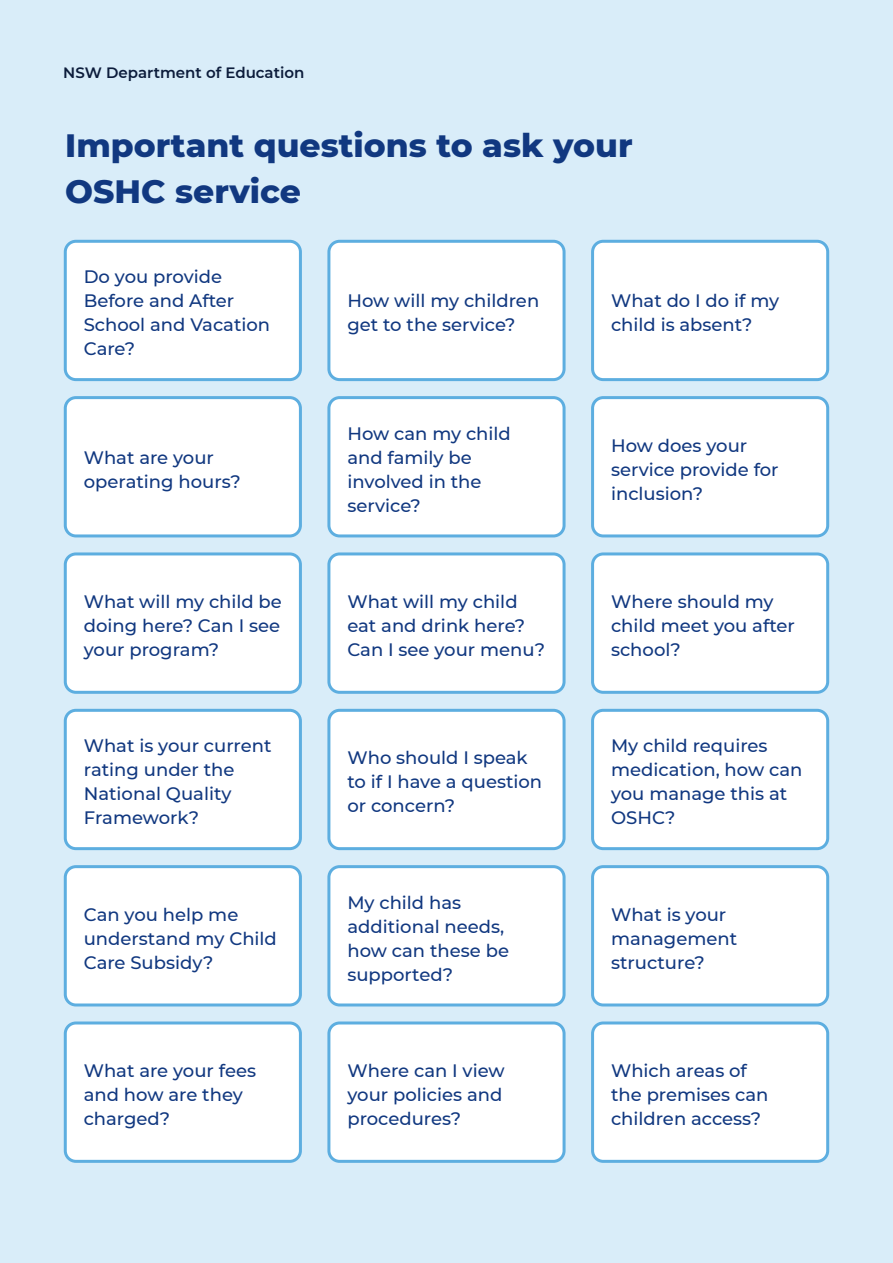
<style>
.page{position:relative;width:893px;height:1263px;background:#d9edf9}
.page>*{position:absolute;margin:0;border:0;box-sizing:border-box;transform-origin:0 0}
.SSG2022_-_Heading_1{font:800 33px/46.8px "Montserrat";color:#113880}
.SSG2022_-_Callout{font:500 18px/24px "Montserrat";color:#113880}
.t1{font:600 15px "Montserrat";color:#0c1c3b}
</style>
<div class="page">
<div style="left:65px;top:241px;width:235px;height:139px;background:#fff;border-radius:11px"></div>
<div style="left:64px;top:240px;width:238px;height:141px;border:3px solid #5daee0;border-radius:11px"></div>
<div style="left:65px;top:554px;width:235px;height:138px;background:#fff;border-radius:11px"></div>
<div style="left:64px;top:552px;width:238px;height:142px;border:3px solid #5daee0;border-radius:11px"></div>
<div style="left:65px;top:867px;width:235px;height:138px;background:#fff;border-radius:11px"></div>
<div style="left:64px;top:865px;width:238px;height:141px;border:3px solid #5daee0;border-radius:11px"></div>
<div style="left:65px;top:398px;width:235px;height:138px;background:#fff;border-radius:11px"></div>
<div style="left:64px;top:396px;width:238px;height:141px;border:3px solid #5daee0;border-radius:11px"></div>
<div style="left:65px;top:710px;width:235px;height:139px;background:#fff;border-radius:11px"></div>
<div style="left:64px;top:709px;width:238px;height:141px;border:3px solid #5daee0;border-radius:11px"></div>
<div style="left:65px;top:1023px;width:235px;height:138px;background:#fff;border-radius:11px"></div>
<div style="left:64px;top:1021px;width:238px;height:142px;border:3px solid #5daee0;border-radius:11px"></div>
<div style="left:329px;top:241px;width:235px;height:139px;background:#fff;border-radius:11px"></div>
<div style="left:327px;top:240px;width:239px;height:141px;border:3px solid #5daee0;border-radius:11px"></div>
<div style="left:329px;top:554px;width:235px;height:138px;background:#fff;border-radius:11px"></div>
<div style="left:327px;top:552px;width:239px;height:142px;border:3px solid #5daee0;border-radius:11px"></div>
<div style="left:329px;top:867px;width:235px;height:138px;background:#fff;border-radius:11px"></div>
<div style="left:327px;top:865px;width:239px;height:141px;border:3px solid #5daee0;border-radius:11px"></div>
<div style="left:329px;top:398px;width:235px;height:138px;background:#fff;border-radius:11px"></div>
<div style="left:327px;top:396px;width:239px;height:141px;border:3px solid #5daee0;border-radius:11px"></div>
<div style="left:329px;top:710px;width:235px;height:139px;background:#fff;border-radius:11px"></div>
<div style="left:327px;top:709px;width:239px;height:141px;border:3px solid #5daee0;border-radius:11px"></div>
<div style="left:329px;top:1023px;width:235px;height:138px;background:#fff;border-radius:11px"></div>
<div style="left:327px;top:1021px;width:239px;height:142px;border:3px solid #5daee0;border-radius:11px"></div>
<div style="left:593px;top:241px;width:235px;height:139px;background:#fff;border-radius:11px"></div>
<div style="left:591px;top:240px;width:238px;height:141px;border:3px solid #5daee0;border-radius:11px"></div>
<div style="left:593px;top:554px;width:235px;height:138px;background:#fff;border-radius:11px"></div>
<div style="left:591px;top:552px;width:238px;height:142px;border:3px solid #5daee0;border-radius:11px"></div>
<div style="left:593px;top:867px;width:235px;height:138px;background:#fff;border-radius:11px"></div>
<div style="left:591px;top:865px;width:238px;height:141px;border:3px solid #5daee0;border-radius:11px"></div>
<div style="left:593px;top:398px;width:235px;height:138px;background:#fff;border-radius:11px"></div>
<div style="left:591px;top:396px;width:238px;height:141px;border:3px solid #5daee0;border-radius:11px"></div>
<div style="left:593px;top:710px;width:235px;height:139px;background:#fff;border-radius:11px"></div>
<div style="left:591px;top:709px;width:238px;height:141px;border:3px solid #5daee0;border-radius:11px"></div>
<div style="left:593px;top:1023px;width:235px;height:138px;background:#fff;border-radius:11px"></div>
<div style="left:591px;top:1021px;width:238px;height:142px;border:3px solid #5daee0;border-radius:11px"></div>
<p class="t1" style="left:63px;top:62px;width:243px">NSW Department of Education</p>
<h1 class="SSG2022_-_Heading_1" style="left:65px;top:120px;width:569px">Important questions to ask your<br>OSHC service</h1>
<p class="SSG2022_-_Callout" style="left:84px;top:264px;width:188px">Do you provide<br>Before and After<br>School and Vacation<br>Care?</p>
<p class="SSG2022_-_Callout" style="left:84px;top:444px;width:159px">What are your operating hours?</p>
<p class="SSG2022_-_Callout" style="left:84px;top:589px;width:200px;text-align:justify">What will my child be doing here? Can I see your program?</p>
<p class="SSG2022_-_Callout" style="left:84px;top:733px;width:189px">What is your current rating under the<br>National Quality<br>Framework?</p>
<p class="SSG2022_-_Callout" style="left:84px;top:901px;width:195px">Can you help me understand my Child<br>Care Subsidy?</p>
<p class="SSG2022_-_Callout" style="left:84px;top:1058px;width:174px">What are your fees and how are they charged?</p>
<p class="SSG2022_-_Callout" style="left:347px;top:288px;width:193px">How will my children get to the service?</p>
<p class="SSG2022_-_Callout" style="left:347px;top:420px;width:165px">How can my child and family be involved in the service?</p>
<p class="SSG2022_-_Callout" style="left:347px;top:589px;width:199px">What will my child eat and drink here?<br>Can I see your menu?</p>
<p class="SSG2022_-_Callout" style="left:347px;top:745px;width:196px">Who should I speak to if I have a question or concern?</p>
<p class="SSG2022_-_Callout" style="left:347px;top:889px;width:163px">My child has additional needs, how can these be supported?</p>
<p class="SSG2022_-_Callout" style="left:347px;top:1058px;width:159px">Where can I view your policies and procedures?</p>
<p class="SSG2022_-_Callout" style="left:611px;top:288px;width:170px">What do I do if my child is absent?</p>
<p class="SSG2022_-_Callout" style="left:611px;top:432px;width:169px">How does your service provide for inclusion?</p>
<p class="SSG2022_-_Callout" style="left:611px;top:589px;width:185px">Where should my child meet you after school?</p>
<p class="SSG2022_-_Callout" style="left:611px;top:733px;width:193px">My child requires medication, how can you manage this at<br>OSHC?</p>
<p class="SSG2022_-_Callout" style="left:611px;top:901px;width:128px">What is your management structure?</p>
<p class="SSG2022_-_Callout" style="left:611px;top:1058px;width:159px">Which areas of the premises can children access?</p>
</div>
